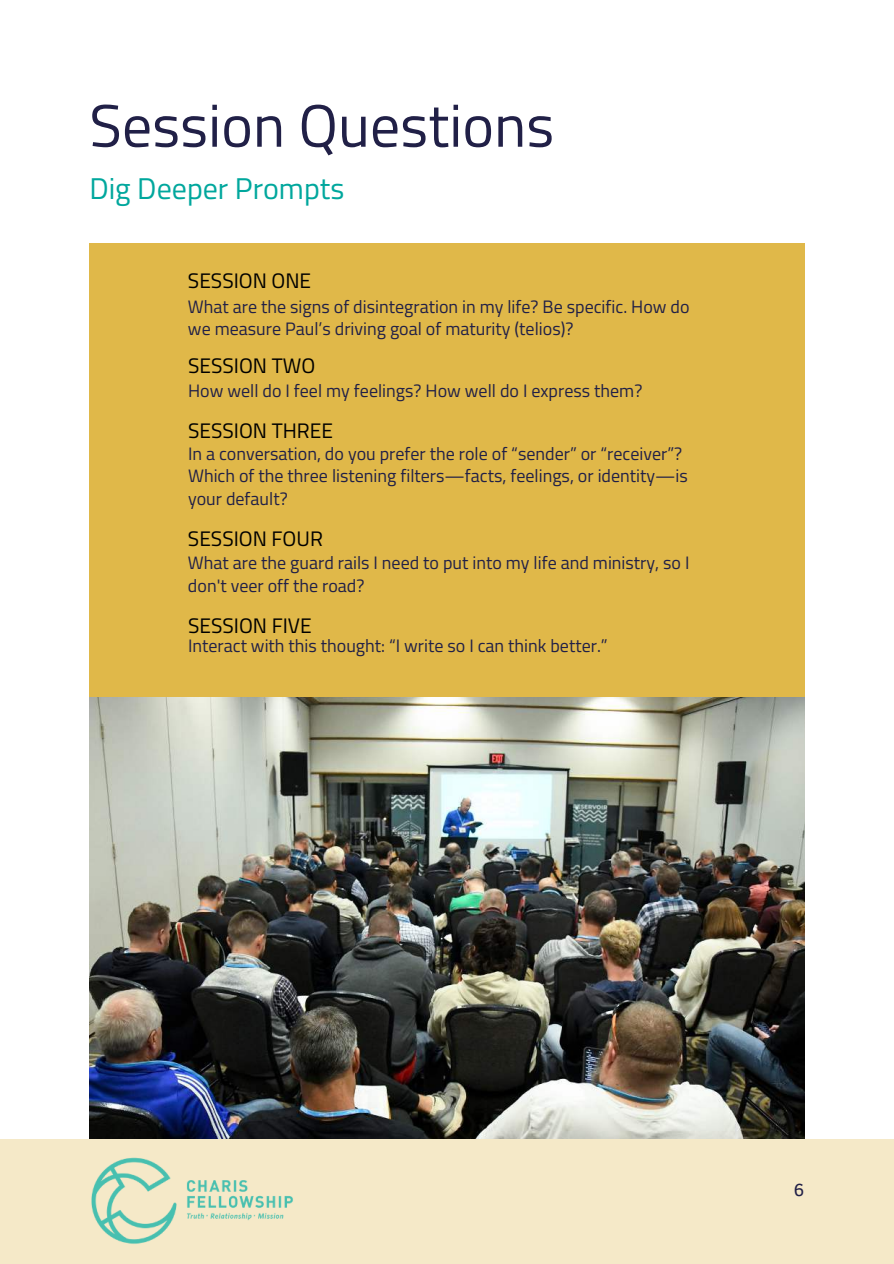
<style>
.page{position:relative;width:894px;height:1264px;background:#fff}
.page>*{position:absolute;margin:0;border:0;box-sizing:border-box;transform-origin:0 0}
.t1{font:60px "Titillium Web";color:#212047}
.t2{font:30px "Titillium Web";color:#00a79d}
.t3{font:21px "Titillium Web";color:#000}
.t4{font:18px/22.5px "Titillium Web";color:#212047}
.t5{font:18px "Clear Sans";color:#212047}
</style>
<div class="page">
<div style="left:0;top:1138px;width:893px;height:125px;background:#f5e9c8"></div>
<div style="left:89px;top:243px;width:715px;height:454px;background:#e0b849"></div>
<img style="left:89px;top:697px;width:714px;height:441px">
<img style="left:91px;top:1157px;width:202px;height:87px">
<h1 class="t1" style="left:89px;top:82px;width:466px">Session Questions</h1>
<h2 class="t2" style="left:89px;top:167px;width:256px">Dig Deeper Prompts</h2>
<p class="t3" style="left:188px;top:265px;width:125px">SESSION ONE</p>
<p class="t4" style="left:188px;top:294px;width:503px">What are the signs of disintegration in my life? Be specific. How do we measure Paul’s driving goal of maturity (telios)?</p>
<p class="t3" style="left:188px;top:350px;width:129px">SESSION TWO</p>
<p class="t4" style="left:188px;top:378px;width:455px">How well do I feel my feelings? How well do I express them?</p>
<p class="t3" style="left:188px;top:415px;width:146px">SESSION THREE</p>
<p class="t4" style="left:188px;top:441px;width:501px">In a conversation, do you prefer the role of “sender” or “receiver”?<br>Which of the three listening filters—facts, feelings, or identity—is your default?</p>
<p class="t3" style="left:188px;top:523px;width:136px">SESSION FOUR</p>
<p class="t4" style="left:188px;top:551px;width:503px">What are the guard rails I need to put into my life and ministry, so I don't veer off the road?</p>
<p class="t3" style="left:188px;top:610px;width:125px">SESSION FIVE</p>
<p class="t4" style="left:188px;top:633px;width:421px">Interact with this thought: “I write so I can think better.”</p>
<p class="t5" style="left:793px;top:1177px;width:12px">6</p>
</div>
